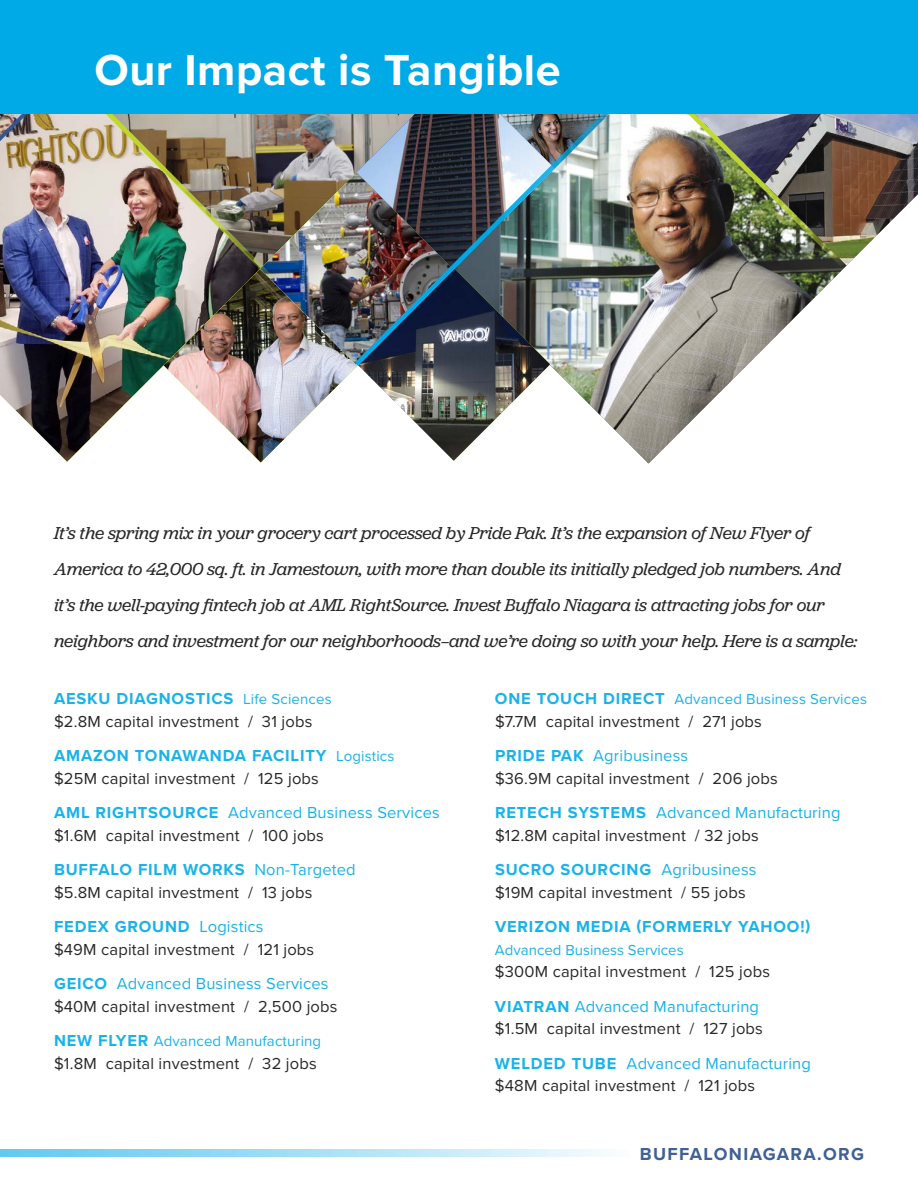
<style>
.page{position:relative;width:918px;height:1188px;background:#fff}
.page>*{position:absolute;margin:0;border:0;box-sizing:border-box;transform-origin:0 0}
.t1{font:700 45px "Proxima Nova";letter-spacing:.01em;color:#fff}
.t2{font:italic 18px/36px "Jubilat";letter-spacing:-.01em;color:#292929}
.t3{font:700 18px "Proxima Nova";letter-spacing:.075em;color:#406096}
.t4{font:16.5px/22.5px "Proxima Nova";letter-spacing:.01em;color:#292929}
.t5{font:700 16.5px "Proxima Nova";letter-spacing:.05em;color:#1ab3e9}
.t6{font:15px "Proxima Nova";letter-spacing:.01em;color:#1ab3e9}
.s1{font-weight:700;color:#1ab3e9}
.s2{font-size:15px;color:#1ab3e9}
.s3{color:#1ab3e9}
.s4{font-weight:700;font-size:16.5px}
</style>
<div class="page">
<img style="left:647px;top:272px;width:193px;height:191px">
<img style="left:850px;top:113px;width:68px;height:149px">
<img style="left:0;top:290px;width:164px;height:172px">
<img style="left:0;top:113px;width:164px;height:177px">
<img style="left:723px;top:113px;width:127px;height:159px">
<div style="left:0;top:0;width:918px;height:113px;background:#00aae7"></div>
<svg style="left:0;top:1150px;width:605px;height:7px;background:#a5e0f6"></svg>
<img style="left:164px;top:113px;width:559px;height:349px">
<img style="left:164px;top:269px;width:193px;height:193px">
<img style="left:350px;top:113px;width:295px;height:254px">
<h1 class="t1" style="left:94px;top:43px;width:468px">Our Impact is Tangible</h1>
<p class="t2" style="left:54px;top:514px;width:805px">It’s the spring mix in your grocery cart processed by Pride Pak. It’s the expansion of New Flyer of America to 42,000 sq. ft. in Jamestown, with more than double its initially pledged job numbers. And it’s the well-paying fintech job at AML RightSource. Invest Buffalo Niagara is attracting jobs for our neighbors and investment for our neighborhoods—and we’re doing so with your help. Here is a sample:</p>
<p class="t4" style="left:54px;top:688px;width:279px"><span class="s1">AESKU DIAGNOSTICS</span> <span class="s2">Life Sciences </span>$2.8M capital investment / 31 jobs</p>
<p class="t4" style="left:54px;top:745px;width:342px"><span class="s1">AMAZON TONAWANDA FACILITY</span> <span class="s2">Logistics </span>$25M capital investment / 125 jobs</p>
<p class="t4" style="left:54px;top:802px;width:387px"><span class="s1">AML RIGHTSOURCE</span> <span class="s3">Advanced Business Services </span>$1.6M capital investment / 100 jobs</p>
<p class="t4" style="left:54px;top:859px;width:303px"><span class="s1">BUFFALO FILM WORKS</span> <span class="s3">Non-Targeted </span>$5.8M capital investment / 13 jobs</p>
<p class="t4" style="left:54px;top:916px;width:262px"><span class="s1">FEDEX GROUND</span> <span class="s3">Logistics<br></span>$49M capital investment / 121 jobs</p>
<p class="t4" style="left:54px;top:973px;width:285px"><span class="s1">GEICO</span> <span class="s3">Advanced Business Services </span>$40M capital investment / 2,500 jobs</p>
<p class="t6" style="left:54px;top:1032px;width:269px"><span class="s4">NEW FLYER</span> Advanced Manufacturing</p>
<p class="t4" style="left:54px;top:1052px;width:264px">$1.8M capital investment / 32 jobs</p>
<p class="t6" style="left:495px;top:690px;width:374px"><span class="s4">ONE TOUCH DIRECT</span> Advanced Business Services</p>
<p class="t4" style="left:495px;top:704px;width:268px;line-height:34.5px">$7.7M capital investment / 271 jobs<br><span class="s1">PRIDE PAK</span> <span class="s3">Agribusiness</span></p>
<p class="t4" style="left:495px;top:761px;width:347px;line-height:34.5px">$36.9M capital investment / 206 jobs<br><span class="s1">RETECH SYSTEMS</span> <span class="s3">Advanced Manufacturing</span></p>
<p class="t4" style="left:495px;top:818px;width:265px;line-height:34.5px">$12.8M capital investment / 32 jobs<br><span class="s1">SUCRO SOURCING</span> <span class="s3">Agribusiness</span></p>
<p class="t4" style="left:495px;top:881px;width:252px">$19M capital investment / 55 jobs</p>
<p class="t5" style="left:495px;top:917px;width:317px">VERIZON MEDIA (FORMERLY YAHOO!)</p>
<p class="t6" style="left:495px;top:941px;width:190px">Advanced Business Services</p>
<p class="t4" style="left:495px;top:955px;width:277px;line-height:34.5px">$300M capital investment / 125 jobs<br><span class="s1">VIATRAN</span> <span class="s3">Advanced Manufacturing</span></p>
<p class="t4" style="left:495px;top:1012px;width:317px;line-height:34.5px">$1.5M capital investment / 127 jobs<br><span class="s1">WELDED TUBE</span> <span class="s3">Advanced Manufacturing</span></p>
<p class="t4" style="left:495px;top:1075px;width:262px">$48M capital investment / 121 jobs</p>
<p class="t3" style="left:640px;top:1143px;width:226px">BUFFALONIAGARA.ORG</p>
</div>
